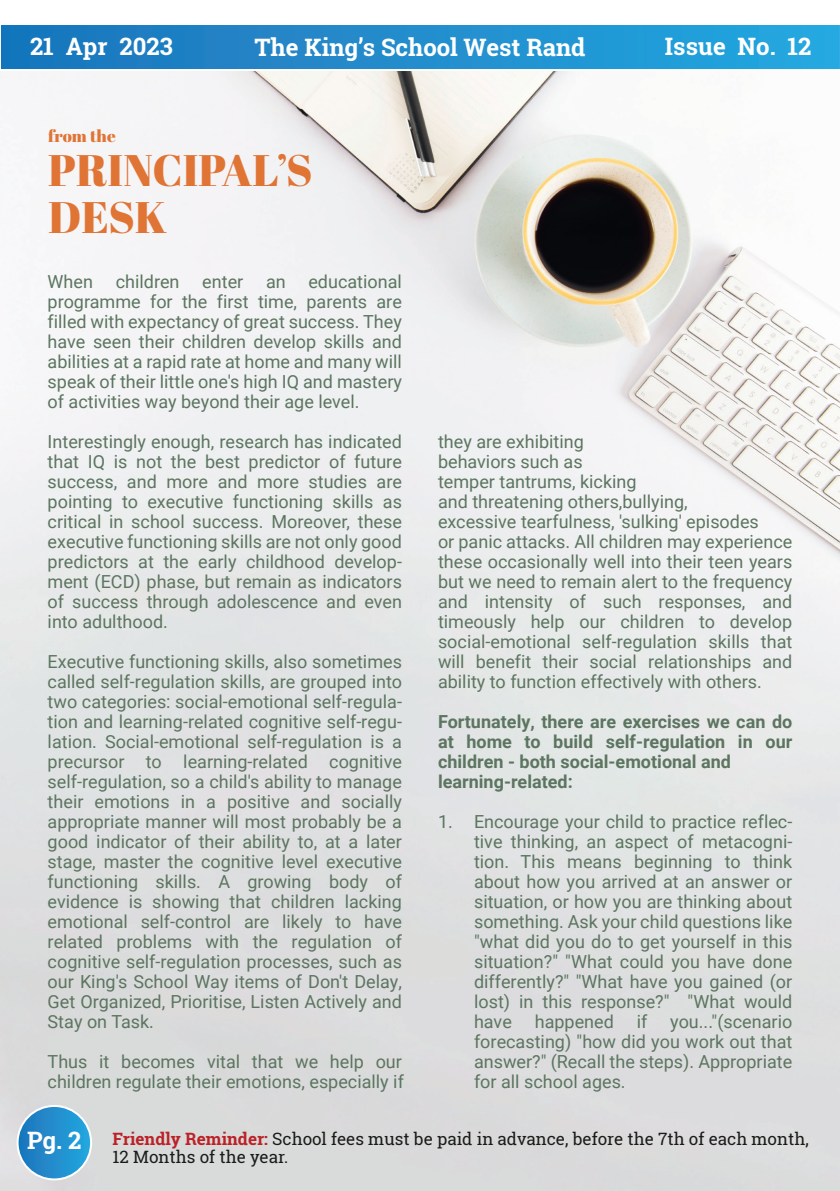
<style>
.page{position:relative;width:840px;height:1191px;background:#fff}
.page>*{position:absolute;margin:0;border:0;box-sizing:border-box;transform-origin:0 0}
.t1{font:44.2px/46.4px "Abril Fatface";color:#e07435}
.t2{font:700 24px "Roboto Slab";color:#fff}
.t3{font:18px/20px "Roboto";color:#5c7560;text-align:justify}
.t4{font:700 18px/20px "Roboto";color:#5c7560}
.t5{font:17px/18.4px "Roboto Slab";color:#1a1c19}
.t6{font:16.8px "Abril Fatface";color:#e07435}
.s1{font-weight:700;color:#bb2227}
</style>
<div class="page">
<img style="left:0;top:71px;width:839px;height:1120px">
<svg style="left:18px;top:1106px;width:73px;height:73px;background:#2790ce"></svg>
<div style="left:17px;top:1105px;width:75px;height:75px;border:2px solid #fff;border-radius:50%"></div>
<svg style="left:1px;top:25px;width:838px;height:44px;background:#208ecd"></svg>
<h2 class="t2" style="left:30px;top:30px;width:144px">21 Apr 2023</h2>
<h2 class="t2" style="left:254px;top:31px;width:332px">The King’s School West Rand</h2>
<h2 class="t2" style="left:664px;top:30px;width:148px">Issue No. 12</h2>
<p class="t6" style="left:48px;top:125px;width:69px">from the</p>
<h1 class="t1" style="left:48px;top:146px;width:266px">PRINCIPAL’S<br>DESK</h1>
<p class="t3" style="left:48px;top:270px;width:355px;text-indent:261px">educational programme for the first time, parents are filled with expectancy of great success. They have seen their children develop skills and abilities at a rapid rate at home and many will speak of their little one's high IQ and mastery of activities way beyond their age level.</p>
<p class="t3" style="left:48px;top:430px;width:355px">Interestingly enough, research has indicated that IQ is not the best predictor of future success, and more and more studies are pointing to executive functioning skills as critical in school success. Moreover, these executive functioning skills are not only good predictors at the early childhood develop&shy;ment (ECD) phase, but remain as indicators of success through adolescence and even into adulthood.</p>
<p class="t3" style="left:48px;top:650px;width:355px">Executive functioning skills, also sometimes called self-regulation skills, are grouped into two categories: social-emotional self-regula&shy;tion and learning-related cognitive self-regu&shy;lation. Social-emotional self-regulation is a precursor to learning-related cognitive self-regulation, so a child's ability to manage their emotions in a positive and socially appropriate manner will most probably be a good indicator of their ability to, at a later stage, master the cognitive level executive functioning skills. A growing body of evidence is showing that children lacking emotional self-control are likely to have related problems with the regulation of cognitive self-regulation processes, such as our King's School Way items of Don't Delay, Get Organized, Prioritise, Listen Actively and Stay on Task.</p>
<p class="t3" style="left:48px;top:1050px;width:357px">Thus it becomes vital that we help our children regulate their emotions, especially if</p>
<p class="t3" style="left:48px;top:270px;width:47px">When</p>
<p class="t3" style="left:116px;top:270px;width:65px">children</p>
<p class="t3" style="left:202px;top:270px;width:42px">enter</p>
<p class="t3" style="left:266px;top:270px;width:21px">an</p>
<p class="t3" style="left:438px;top:430px;width:355px;text-align:left">they are exhibiting<br>behaviors such as<br>temper tantrums, kicking<br>and threatening others,bullying,<br>excessive tearfulness, 'sulking' episodes<br>or panic attacks. All children may experience these occasionally well into their teen years but we need to remain alert to the frequency and intensity of such responses, and timeously help our children to develop social-emotional self-regulation skills that will benefit their social relationships and ability to function effectively with others.</p>
<p class="t4" style="left:438px;top:710px;width:355px">Fortunately, there are exercises we can do at home to build self-regulation in our children - both social-emotional and learning-related:</p>
<p class="t3" style="left:474px;top:810px;width:319px;text-indent:-36px">1. Encourage your child to practice reflec&shy;tive thinking, an aspect of metacogni&shy;tion. This means beginning to think about how you arrived at an answer or situation, or how you are thinking about something. Ask your child questions like "what did you do to get yourself in this situation?" "What could you have done differently?" "What have you gained (or lost) in this response?" "What would have</p>
<p class="t3" style="left:474px;top:1010px;width:319px;text-indent:196px">you..."(scenario forecasting) "how did you work out that answer?" (Recall the steps). Appropriate for all school ages.</p>
<p class="t3" style="left:534px;top:1010px;width:81px">happened</p>
<p class="t3" style="left:636px;top:1010px;width:12px">if</p>
<h2 class="t2" style="left:27px;top:1124px;width:56px">Pg. 2</h2>
<p class="t5" style="left:113px;top:1129px;width:697px"><span class="s1">Friendly Reminder:</span> School fees must be paid in advance, before the 7th of each month,<br>12 Months of the year.</p>
</div>
